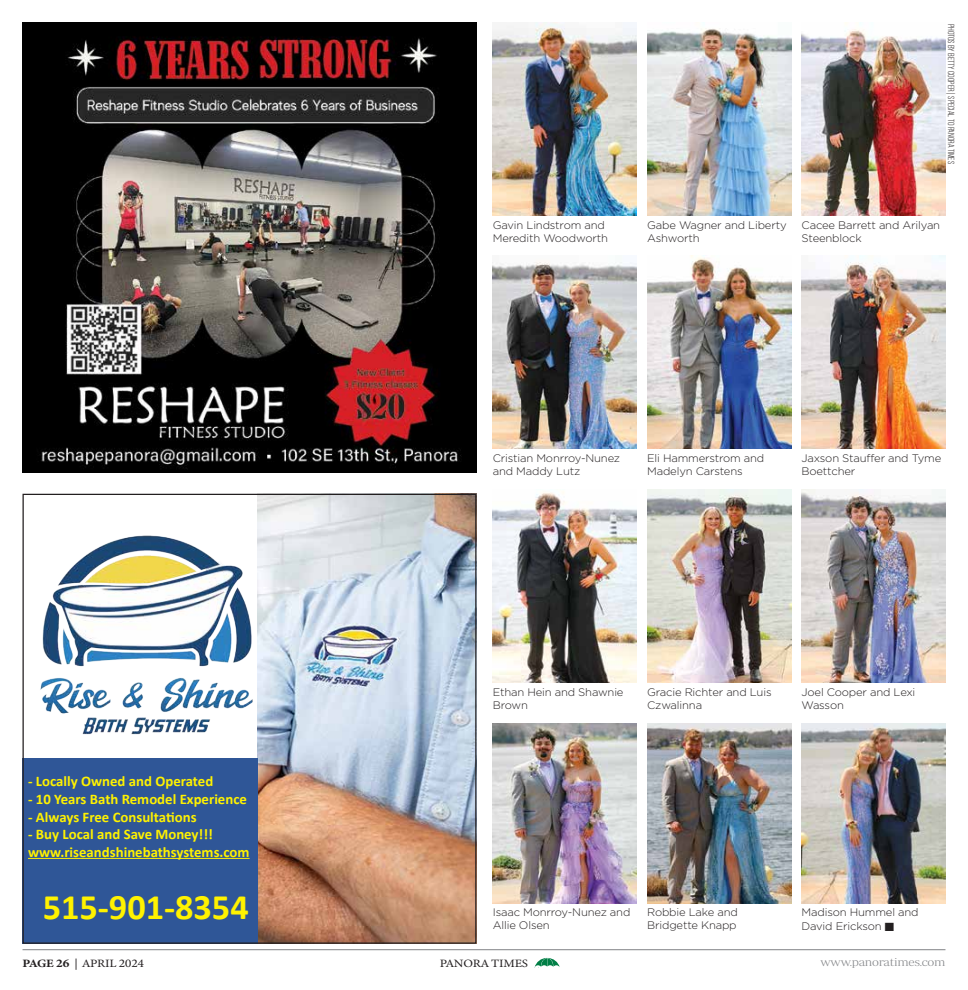
<style>
.page{position:relative;width:968px;height:990px;background:#fff}
.page>*{position:absolute;margin:0;border:0;box-sizing:border-box;transform-origin:0 0}
.t1{font:700 36px "Calibri";color:#fff200}
.t2{font:700 14.62px/17.6px "Calibri";color:#fff200}
.t3{font:11.25px "Minion Variable Concept";letter-spacing:-.02em;color:#231f20;scale:1.13 1}
.t4{font:11.25px "Periodico Display Xt Lg";letter-spacing:-.02em;color:#808285;scale:1.13 1}
.t5{font:300 10.88px/13.1px "Gotham";letter-spacing:-.015em;color:#231f20}
.t6{font:8.75px "Bebas Neue Pro";letter-spacing:-.01em;color:#231f20}
</style>
<div class="page">
<hr style="left:22px;top:949px;width:923px;height:1px;background:#808285">
<svg style="left:534px;top:958px;width:25px;height:9px"></svg>
<img style="left:493px;top:22px;width:143px;height:194px">
<img style="left:647px;top:22px;width:144px;height:194px">
<img style="left:801px;top:22px;width:144px;height:194px">
<img style="left:493px;top:262px;width:143px;height:187px">
<img style="left:647px;top:256px;width:144px;height:193px">
<img style="left:801px;top:256px;width:144px;height:193px">
<img style="left:493px;top:491px;width:143px;height:191px">
<img style="left:647px;top:489px;width:144px;height:193px">
<img style="left:801px;top:489px;width:144px;height:193px">
<img style="left:493px;top:723px;width:143px;height:180px">
<img style="left:647px;top:723px;width:144px;height:180px">
<img style="left:801px;top:723px;width:144px;height:180px">
<img style="left:22px;top:501px;width:236px;height:268px">
<img style="left:258px;top:496px;width:216px;height:446px">
<div style="left:23px;top:758px;width:235px;height:186px;background:#2f5697"></div>
<hr style="left:28px;top:858px;width:221px;height:1px;background:#fff200">
<img style="left:22px;top:22px;width:454px;height:450px">
<p class="t6" style="left:956px;top:24px;width:142px;rotate:90deg">PHOTOS BY BETTY COOPER | SPECIAL TO PANORA TIMES</p>
<p class="t5" style="left:492px;top:218px;width:117px">Gavin Lindstrom and<br>Meredith Woodworth</p>
<p class="t5" style="left:647px;top:218px;width:141px">Gabe Wagner and Liberty<br>Ashworth</p>
<p class="t5" style="left:801px;top:218px;width:140px">Cacee Barrett and Arilyan<br>Steenblock</p>
<p class="t5" style="left:492px;top:451px;width:129px">Cristian Monrroy-Nunez and Maddy Lutz</p>
<p class="t5" style="left:647px;top:451px;width:119px">Eli Hammerstrom and<br>Madelyn Carstens</p>
<p class="t5" style="left:801px;top:451px;width:141px">Jaxson Stauffer and Tyme<br>Boettcher</p>
<h2 class="t2" style="left:28px;top:772px;width:187px">- Locally Owned and Operated</h2>
<h2 class="t2" style="left:28px;top:790px;width:220px">- 10 Years Bath Remodel Experience</h2>
<h2 class="t2" style="left:28px;top:807px;width:170px">- Always Free Consultations</h2>
<h2 class="t2" style="left:28px;top:825px;width:223px">- Buy Local and Save Money!!! www.riseandshinebathsystems.com</h2>
<h1 class="t1" style="left:43px;top:882px;width:207px">515-901-8354</h1>
<p class="t5" style="left:492px;top:685px;width:132px">Ethan Hein and Shawnie<br>Brown</p>
<p class="t5" style="left:647px;top:685px;width:126px">Gracie Richter and Luis<br>Czwalinna</p>
<p class="t5" style="left:801px;top:685px;width:115px">Joel Cooper and Lexi<br>Wasson</p>
<p class="t5" style="left:492px;top:906px;width:139px">Isaac Monrroy-Nunez and<br>Allie Olsen</p>
<p class="t5" style="left:647px;top:906px;width:92px">Robbie Lake and<br>Bridgette Knapp</p>
<p class="t5" style="left:801px;top:905px;width:119px;line-height:13.8px">Madison Hummel and<br>David Erickson ■</p>
<p class="t3" style="left:22px;top:955px;width:109px">PAGE 26 | APRIL 2024</p>
<p class="t3" style="left:440px;top:955px;width:80px">PANORA TIMES</p>
<p class="t4" style="left:820px;top:956px;width:112px">www.panoratimes.com</p>
</div>
